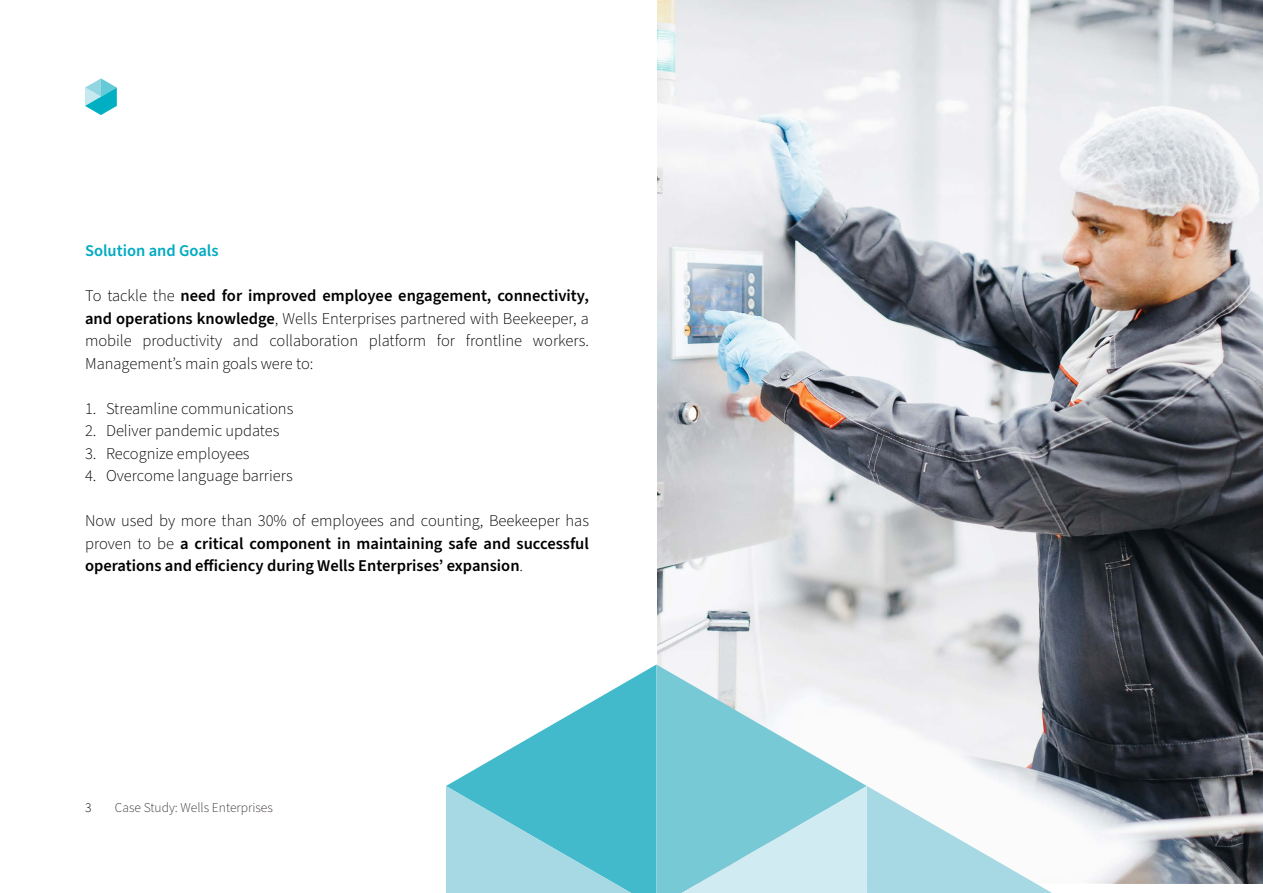
<style>
.page{position:relative;width:1263px;height:893px;background:#fff}
.page>*{position:absolute;margin:0;border:0;box-sizing:border-box;transform-origin:0 0}
.t1{font:300 16.5px/22.5px "Source Sans Pro";color:#000;text-align:justify}
.t2{font:600 16.5px/22.5px "Source Sans Pro";color:#000;text-align:justify}
.t3{font:600 16.5px "Source Sans Pro";color:#00abc2}
.t4{font:300 13.5px "Source Sans Pro";color:#3c3633}
.t5{font:300 13.5px "Source Sans Pro";color:#000}
.s1{font-weight:600}
.s2{font-weight:300}
</style>
<div class="page">
<img style="left:657px;top:0;width:606px;height:883px">
<svg style="left:446px;top:665px;width:210px;height:228px;fill:#42bacc"></svg>
<svg style="left:656px;top:664px;width:211px;height:229px;fill:#78c9d6"></svg>
<svg style="left:682px;top:786px;width:370px;height:107px"></svg>
<svg style="left:446px;top:786px;width:185px;height:107px;background:#74c9d7"></svg>
<svg style="left:85px;top:78px;width:32px;height:37px"></svg>
<p class="t3" style="left:85px;top:240px;width:135px">Solution and Goals</p>
<p class="t1" style="left:85px;top:285px;width:505px">To tackle the <span class="s1">need for improved employee engagement, connectivity, and operations knowledge</span>, Wells Enterprises partnered with Beekeeper, a mobile productivity and collaboration platform for frontline workers.<br>Management’s main goals were to:</p>
<p class="t1" style="left:85px;top:398px;width:210px">1. Streamline communications</p>
<p class="t1" style="left:85px;top:420px;width:196px">2. Deliver pandemic updates</p>
<p class="t1" style="left:85px;top:443px;width:166px">3. Recognize employees</p>
<p class="t1" style="left:85px;top:465px;width:209px">4. Overcome language barriers</p>
<p class="t2" style="left:85px;top:510px;width:505px"><span class="s2">Now used by more than 30% of employees and counting, Beekeeper has proven to be</span> a critical component in maintaining safe and successful operations and efficiency during Wells Enterprises’ expansion<span class="s2">.</span></p>
<p class="t5" style="left:85px;top:798px;width:8px">3</p>
<p class="t4" style="left:115px;top:798px;width:160px">Case Study: Wells Enterprises</p>
</div>
